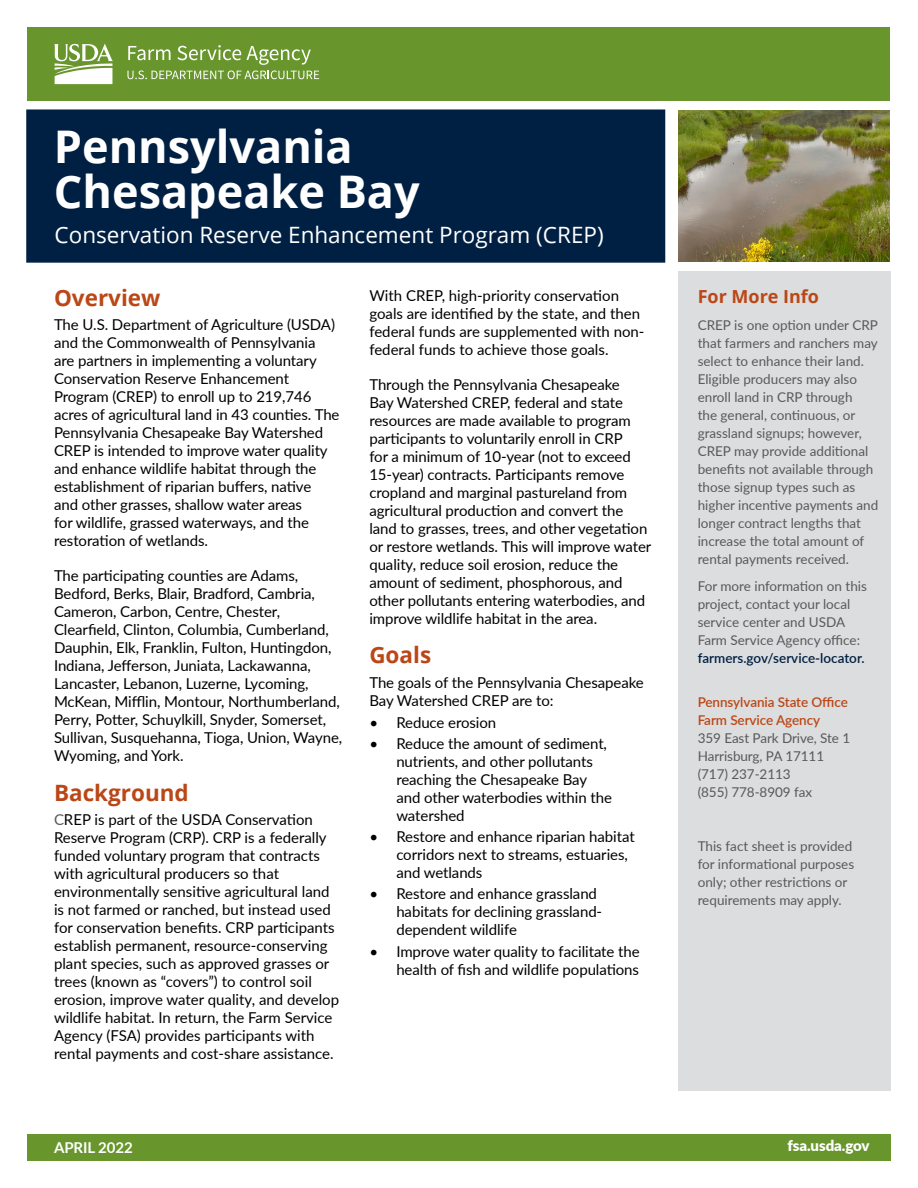
<style>
.page{position:relative;width:918px;height:1188px;background:#fff}
.page>*{position:absolute;margin:0;border:0;box-sizing:border-box;transform-origin:0 0}
.Fact_Sheet_Title{font:700 45px "Open Sans";color:#fff}
.Fact_Sheet_Subtitle{font:22.5px "Open Sans";color:#fff}
.Body_Subhead{font:700 22.5px "Open Sans";color:#bb4717}
.Body_Text{font:700 22.5px "Open Sans";color:#bb4717}
.Sidebar_Title{font:700 18px "Open Sans";color:#bb4717}
.Body_Text-2{font:15px/18px "Lato";letter-spacing:-.005em;color:#000}
.t1{font:900 15px "Lato";letter-spacing:-.005em;color:#fff}
.Body_Text_White{font:700 15px "Lato";letter-spacing:-.005em;color:#fff}
.Sidebar_Text{font:13.5px/18px "Lato";color:#58595b}
.Sidebar_Text-2{font:600 13.5px "Lato";letter-spacing:-.005em;color:#bb4717}
.s1{color:#58595b}
.s2{font-weight:600;color:#002043}
</style>
<div class="page">
<div style="left:27px;top:1134px;width:864px;height:27px;background:#68962d"></div>
<div style="left:678px;top:272px;width:213px;height:819px;background:#dcddde"></div>
<div style="left:26px;top:109px;width:639px;height:154px;background:#002043;border:2px solid #002043"></div>
<div style="left:27px;top:27px;width:863px;height:74px;background:#68962d"></div>
<img style="left:678px;top:110px;width:212px;height:152px">
<svg style="left:127px;top:45px;width:192px;height:34px"></svg>
<svg style="left:54px;top:44px;width:59px;height:40px"></svg>
<h1 class="Fact_Sheet_Title" style="left:54px;top:115px;width:300px">Pennsylvania</h1>
<h1 class="Fact_Sheet_Title" style="left:54px;top:160px;width:367px">Chesapeake Bay</h1>
<h1 class="Fact_Sheet_Subtitle" style="left:55px;top:219px;width:551px">Conservation Reserve Enhancement Program (CREP)</h1>
<h2 class="Body_Subhead" style="left:54px;top:282px;width:108px">Overview</h2>
<p class="Body_Text-2" style="left:54px;top:315px;width:287px">The U.S. Department of Agriculture (USDA) and the Commonwealth of Pennsylvania are partners in implementing a voluntary Conservation Reserve Enhancement Program (CREP) to enroll up to 219,746 acres of agricultural land in 43 counties. The Pennsylvania Chesapeake Bay Watershed CREP is intended to improve water quality and enhance wildlife habitat through the establishment of riparian buffers, native<br>and other grasses, shallow water areas<br>for wildlife, grassed waterways, and the restoration of wetlands.</p>
<p class="Body_Text-2" style="left:54px;top:566px;width:290px">The participating counties are Adams, Bedford, Berks, Blair, Bradford, Cambria, Cameron, Carbon, Centre, Chester, Clearfield, Clinton, Columbia, Cumberland, Dauphin, Elk, Franklin, Fulton, Huntingdon, Indiana, Jefferson, Juniata, Lackawanna, Lancaster, Lebanon, Luzerne, Lycoming, McKean, Mifflin, Montour, Northumberland, Perry, Potter, Schuylkill, Snyder, Somerset, Sullivan, Susquehanna, Tioga, Union, Wayne, Wyoming, and York.</p>
<h2 class="Body_Subhead" style="left:54px;top:777px;width:136px">Background</h2>
<p class="Body_Text-2" style="left:54px;top:810px;width:287px"><span class="s1">C</span>REP is part of the USDA Conservation Reserve Program (CRP). CRP is a federally funded voluntary program that contracts with agricultural producers so that environmentally sensitive agricultural land is not farmed or ranched, but instead used for conservation benefits. CRP participants establish permanent, resource-conserving plant species, such as approved grasses or trees (known as “covers”) to control soil erosion, improve water quality, and develop wildlife habitat. In return, the Farm Service Agency (FSA) provides participants with rental payments and cost-share assistance.</p>
<p class="Body_Text-2" style="left:369px;top:286px;width:277px">With CREP, high-priority conservation goals are identified by the state, and then federal funds are supplemented with non&shy;federal funds to achieve those goals.</p>
<p class="Body_Text-2" style="left:369px;top:375px;width:283px">Through the Pennsylvania Chesapeake<br>Bay Watershed CREP, federal and state resources are made available to program participants to voluntarily enroll in CRP<br>for a minimum of 10-year (not to exceed 15-year) contracts. Participants remove cropland and marginal pastureland from agricultural production and convert the land to grasses, trees, and other vegetation or restore wetlands. This will improve water quality, reduce soil erosion, reduce the amount of sediment, phosphorous, and other pollutants entering waterbodies, and improve wildlife habitat in the area.</p>
<p class="Body_Text" style="left:369px;top:639px;width:63px">Goals</p>
<p class="Body_Text-2" style="left:369px;top:673px;width:276px">The goals of the Pennsylvania Chesapeake<br>Bay Watershed CREP are to:</p>
<p class="Body_Text-2" style="left:369px;top:712px;width:128px">• Reduce erosion</p>
<p class="Body_Text-2" style="left:396px;top:734px;width:217px;text-indent:-27px">• Reduce the amount of sediment, nutrients, and other pollutants reaching the Chesapeake Bay and other waterbodies within the watershed</p>
<p class="Body_Text-2" style="left:396px;top:827px;width:240px;text-indent:-27px">• Restore and enhance riparian habitat corridors next to streams, estuaries, and wetlands</p>
<p class="Body_Text-2" style="left:396px;top:884px;width:207px;text-indent:-27px">• Restore and enhance grassland habitats for declining grassland&shy;dependent wildlife</p>
<p class="Body_Text-2" style="left:369px;top:941px;width:272px;text-align:right">• Improve water quality to facilitate the health of fish and wildlife populations</p>
<p class="Sidebar_Title" style="left:698px;top:284px;width:123px">For More Info</p>
<p class="Sidebar_Text" style="left:698px;top:316px;width:182px">CREP is one option under CRP that farmers and ranchers may select to enhance their land.<br>Eligible producers may also enroll land in CRP through<br>the general, continuous, or grassland signups; however,<br>CREP may provide additional benefits not available through those signup types such as higher incentive payments and longer contract lengths that increase the total amount of rental payments received.</p>
<p class="Sidebar_Text" style="left:698px;top:577px;width:171px">For more information on this project, contact your local service center and USDA<br>Farm Service Agency office: <span class="s2">farmers.gov/service-locator.</span></p>
<p class="Sidebar_Text-2" style="left:698px;top:692px;width:152px">Pennsylvania State Office</p>
<p class="Sidebar_Text-2" style="left:698px;top:710px;width:124px">Farm Service Agency</p>
<p class="Sidebar_Text" style="left:698px;top:728px;width:154px">359 East Park Drive, Ste 1</p>
<p class="Sidebar_Text" style="left:698px;top:746px;width:128px">Harrisburg, PA 17111</p>
<p class="Sidebar_Text" style="left:698px;top:764px;width:95px">(717) 237-2113</p>
<p class="Sidebar_Text" style="left:698px;top:782px;width:116px">(855) 778-8909 fax</p>
<p class="Sidebar_Text" style="left:698px;top:836px;width:158px">This fact sheet is provided for informational purposes only; other restrictions or requirements may apply.</p>
<p class="Body_Text_White" style="left:54px;top:1137px;width:80px">APRIL 2022</p>
<p class="t1" style="left:787px;top:1135px;width:84px">fsa.usda.gov</p>
</div>
